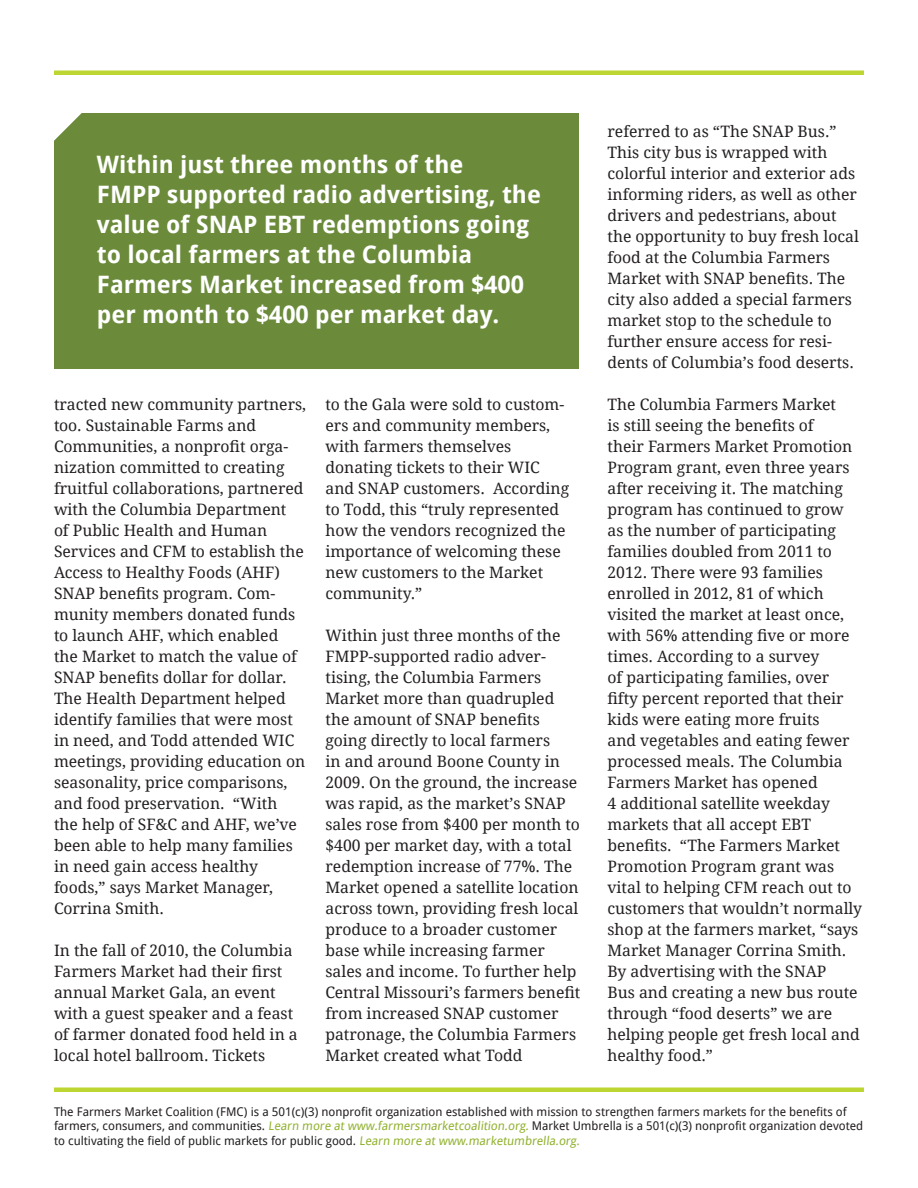
<style>
.page{position:relative;width:918px;height:1188px;background:#fff}
.page>*{position:absolute;margin:0;border:0;box-sizing:border-box;transform-origin:0 0}
.t1{font:700 24px/30px "Droid Sans";color:#fff}
.t2{font:15.75px/21px "Droid Serif";color:#231f20}
.t3{font:12px/14.2px "Droid Sans";color:#231f20}
.s1{color:#91b12e}
</style>
<div class="page">
<hr style="left:54px;top:1088px;width:810px;height:4px;background:#bed631">
<div style="left:54px;top:70px;width:810px;height:5px;background:#bed631"></div>
<div style="left:54px;top:114px;width:525px;height:255px;background:#6b8b3b"></div>
<svg style="left:54px;top:113px;width:31px;height:28px"></svg>
<p class="t1" style="left:97px;top:150px;width:445px">Within just three months of the<br>FMPP supported radio advertising, the value of SNAP EBT redemptions going to local farmers at the Columbia Farmers Market increased from $400 per month to $400 per market day.</p>
<p class="t2" style="left:54px;top:394px;width:254px">tracted new community partners, too. Sustainable Farms and<br>Communities, a nonprofit orga&shy;nization committed to creating fruitful collaborations, partnered with the Columbia Department<br>of Public Health and Human<br>Services and CFM to establish the<br>Access to Healthy Foods (AHF)<br>SNAP benefits program. Com&shy;munity members donated funds to launch AHF, which enabled the Market to match the value of<br>SNAP benefits dollar for dollar.<br>The Health Department helped identify families that were most in need, and Todd attended WIC meetings, providing education on seasonality, price comparisons, and food preservation. “With<br>the help of SF&amp;C and AHF, we’ve been able to help many families in need gain access healthy foods,” says Market Manager,<br>Corrina Smith.</p>
<p class="t2" style="left:54px;top:940px;width:245px">In the fall of 2010, the Columbia<br>Farmers Market had their first annual Market Gala, an event with a guest speaker and a feast of farmer donated food held in a local hotel ballroom. Tickets</p>
<p class="t2" style="left:326px;top:394px;width:245px">to the Gala were sold to custom&shy;ers and community members, with farmers themselves donating tickets to their WIC and SNAP customers. According to Todd, this “truly represented how the vendors recognized the importance of welcoming these new customers to the Market community.”</p>
<p class="t2" style="left:326px;top:625px;width:257px">Within just three months of the<br>FMPP-supported radio adver&shy;tising, the Columbia Farmers<br>Market more than quadrupled the amount of SNAP benefits going directly to local farmers<br>in and around Boone County in<br>2009. On the ground, the increase was rapid, as the market’s SNAP sales rose from $400 per month to $400 per market day, with a total redemption increase of 77%. The<br>Market opened a satellite location across town, providing fresh local produce to a broader customer base while increasing farmer sales and income. To further help<br>Central Missouri’s farmers benefit from increased SNAP customer patronage, the Columbia Farmers<br>Market created what Todd</p>
<p class="t2" style="left:608px;top:121px;width:253px">referred to as “The SNAP Bus.”<br>This city bus is wrapped with colorful interior and exterior ads informing riders, as well as other drivers and pedestrians, about the opportunity to buy fresh local food at the Columbia Farmers<br>Market with SNAP benefits. The city also added a special farmers market stop to the schedule to further ensure access for resi&shy;dents of Columbia’s food deserts.</p>
<p class="t2" style="left:608px;top:394px;width:256px">The Columbia Farmers Market<br>is still seeing the benefits of<br>their Farmers Market Promotion<br>Program grant, even three years after receiving it. The matching program has continued to grow as the number of participating families doubled from 2011 to<br>2012. There were 93 families enrolled in 2012, 81 of which visited the market at least once, with 56% attending five or more times. According to a survey<br>of participating families, over fifty percent reported that their kids were eating more fruits<br>and vegetables and eating fewer processed meals. The Columbia<br>Farmers Market has opened<br>4 additional satellite weekday markets that all accept EBT benefits. “The Farmers Market<br>Promotion Program grant was vital to helping CFM reach out to customers that wouldn’t normally shop at the farmers market, “says<br>Market Manager Corrina Smith.<br>By advertising with the SNAP<br>Bus and creating a new bus route through “food deserts” we are helping people get fresh local and healthy food.”</p>
<p class="t3" style="left:54px;top:1105px;width:811px">The Farmers Market Coalition (FMC) is a 501(c)(3) nonprofit organization established with mission to strengthen farmers markets for the benefits of farmers, consumers, and communities. <span class="s1">Learn more at www.farmersmarketcoalition.org.</span> Market Umbrella is a 501(c)(3) nonprofit organization devoted to cultivating the field of public markets for public good. <span class="s1">Learn more at www.marketumbrella.org.</span></p>
</div>
